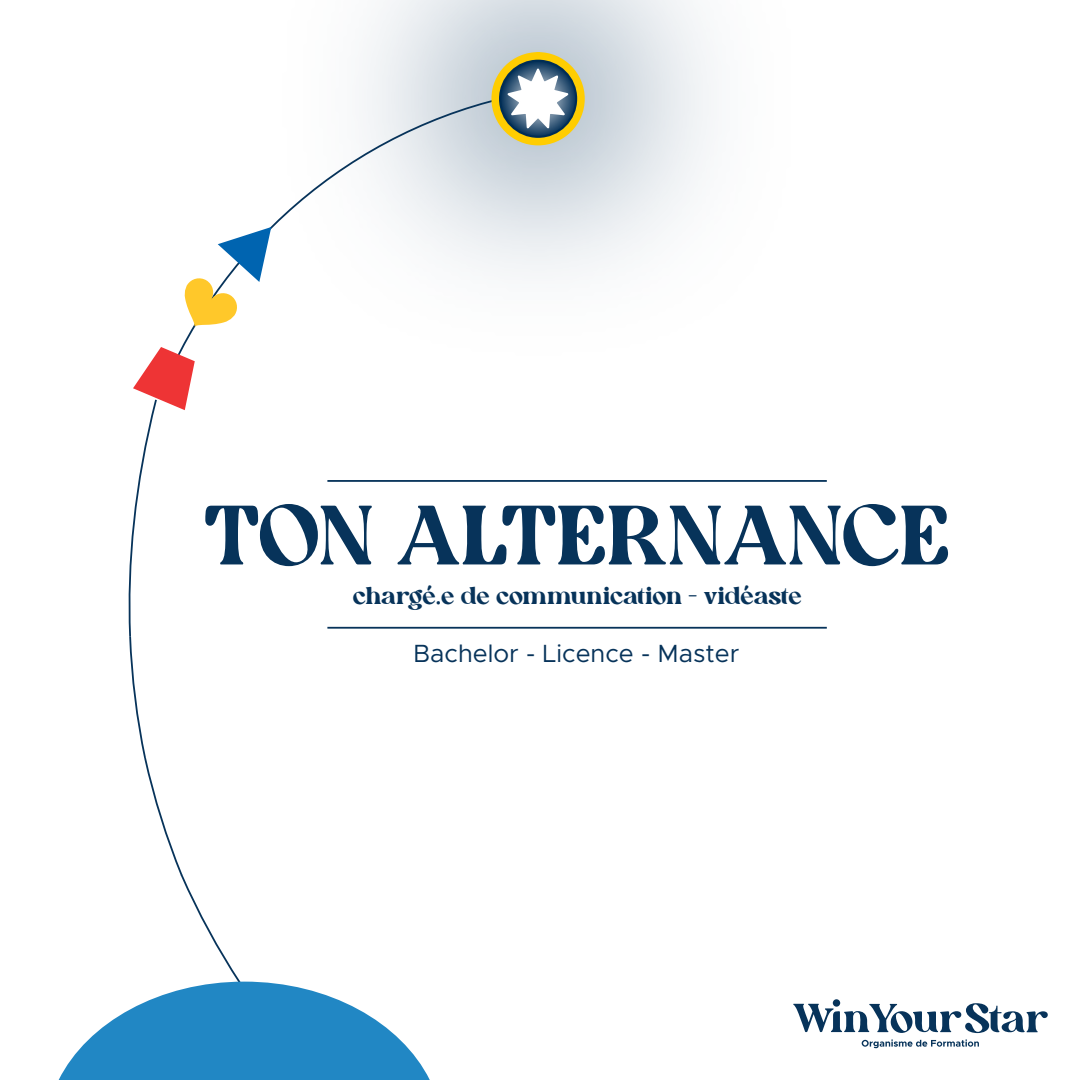
<style>
.page{position:relative;width:1080px;height:1080px;background:#fff}
.page>*{position:absolute;margin:0;border:0;box-sizing:border-box;transform-origin:0 0}
.t1{font:84px "Allenoire Free Personal";letter-spacing:.005em;color:#07335a}
.t2{font:25px "Metropolis";color:#07335a}
.t3{font:24px "Allenoire Free Personal";letter-spacing:-.015em;color:#07335a}
.t4{font:22.4px "Allenoire Free Personal";color:#07335a}
</style>
<div class="page">
<svg style="left:793px;top:1003px;width:255px;height:30px"></svg>
<div style="left:833px;top:999px;width:7px;height:8px;background:#07335a;border-radius:50%"></div>
<svg style="left:862px;top:1039px;width:117px;height:9px"></svg>
<hr style="left:327px;top:480px;width:500px;height:2px;background:#07335a">
<hr style="left:327px;top:627px;width:500px;height:2px;background:#07335a">
<img style="left:365px;top:0;width:346px;height:273px">
<svg style="left:181px;top:89px;width:358px;height:258px"></svg>
<svg style="left:491px;top:52px;width:94px;height:93px;fill:#ffcd01"></svg>
<svg style="left:500px;top:61px;width:76px;height:76px"></svg>
<div style="left:499px;top:60px;width:78px;height:78px;border:2px solid #002d55;border-radius:50%"></div>
<svg style="left:503px;top:67px;width:69px;height:65px"></svg>
<svg style="left:183px;top:227px;width:88px;height:99px"></svg>
<svg style="left:59px;top:347px;width:371px;height:733px"></svg>
<h1 class="t1" style="left:204px;top:501px;width:747px">TON ALTERNANCE</h1>
<p class="t3" style="left:353px;top:586px;width:450px">charge.e de communication - videaste</p>
<p class="t4" style="left:427px;top:584px;width:6px">’</p>
<p class="t4" style="left:744px;top:584px;width:6px">’</p>
<p class="t2" style="left:413px;top:643px;width:328px">Bachelor - Licence - Master</p>
</div>
